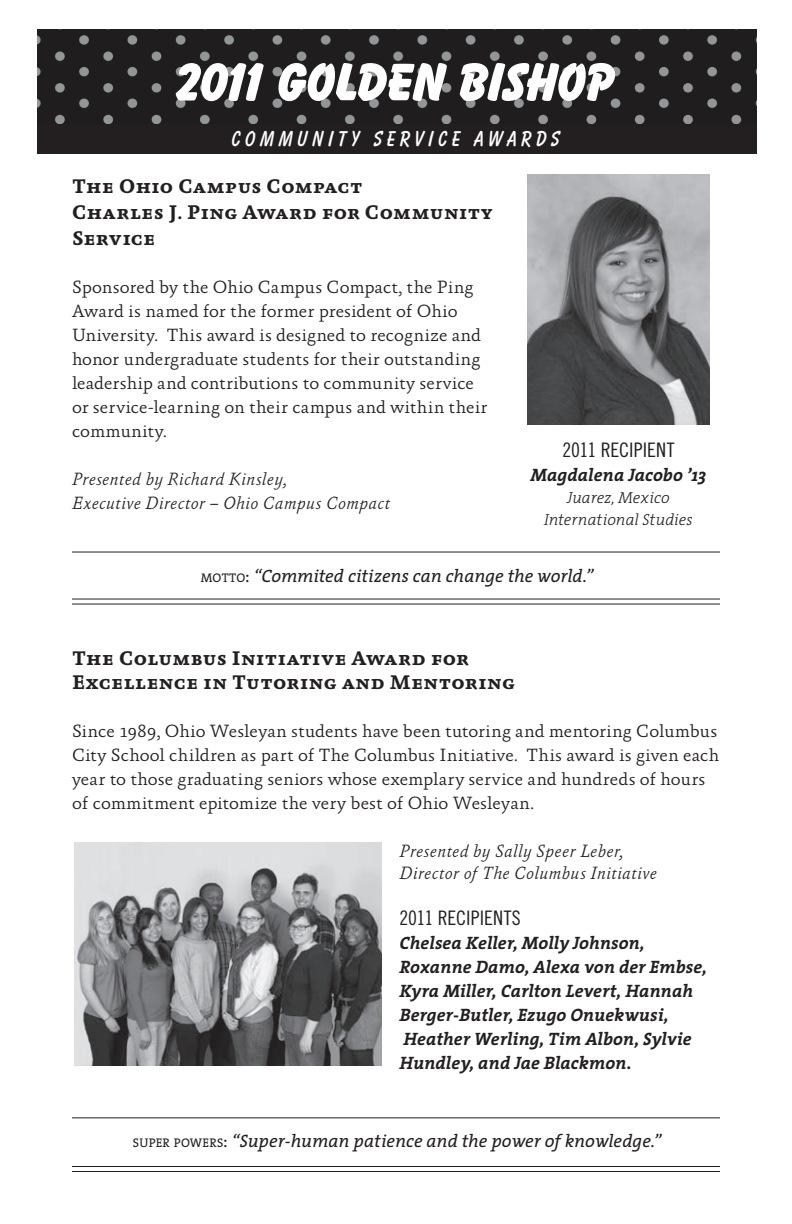
<style>
.page{position:relative;width:792px;height:1224px;background:#fff}
.page>*{position:absolute;margin:0;border:0;box-sizing:border-box;transform-origin:0 0}
.t1{font:800 54px "Balloon BT";letter-spacing:-.03em;color:#fff}
.t2{font:700 22px "Balloon BT";letter-spacing:.2em;color:#fff}
.t3{font:700 20px/26px "Absara OT";letter-spacing:-.01em;color:#231f20}
.t4{font:20px "Trade Gothic LT Std Cn 18";letter-spacing:.005em;color:#231f20}
.t5{font:300 18px/24px "Absara OT";letter-spacing:.005em;color:#231f20}
.t6{font:italic 700 18px/24px "The Serif 7";color:#231f20}
.t7{font:italic 300 18px/24px "Absara OT";color:#231f20}
.t8{font:italic 18px "The Serif 5";color:#231f20}
.t9{font:italic 300 16px/22px "The Serif 3";letter-spacing:.005em;color:#231f20;text-align:center}
.s1{font-style:normal;font-size:12.6px}
.s2{font-style:normal}
</style>
<div class="page">
<hr style="left:72px;top:599px;width:648px;height:1px;background:#231f20">
<hr style="left:72px;top:604px;width:648px;height:1px;background:#231f20">
<div style="left:37px;top:120px;width:720px;height:34px;background:#231f20"></div>
<hr style="left:72px;top:552px;width:648px;height:1px;background:#231f20">
<hr style="left:72px;top:1166px;width:648px;height:1px;background:#231f20">
<hr style="left:72px;top:1171px;width:648px;height:1px;background:#231f20">
<hr style="left:72px;top:1117px;width:648px;height:1px;background:#231f20">
<img style="left:37px;top:29px;width:720px;height:95px">
<img style="left:528px;top:174px;width:181px;height:251px">
<img style="left:75px;top:842px;width:306px;height:224px">
<h1 class="t1" style="left:177px;top:49px;width:440px">2011 GOLDEN BISHOP</h1>
<p class="t2" style="left:232px;top:126px;width:330px">COMMUNITY SERVICE AWARDS</p>
<p class="t3" style="left:72px;top:174px;width:422px">The Ohio Campus Compact<br>Charles J. Ping Award for Community<br>Service</p>
<p class="t5" style="left:72px;top:276px;width:417px">Sponsored by the Ohio Campus Compact, the Ping Award is named for the former president of Ohio University. This award is designed to recognize and honor undergraduate students for their outstanding leadership and contributions to community service or service-learning on their campus and within their community.</p>
<p class="t7" style="left:72px;top:468px;width:320px">Presented by Richard Kinsley,<br>Executive Director – Ohio Campus Compact</p>
<p class="t4" style="left:562px;top:438px;width:114px">2011 RECIPIENT</p>
<p class="t6" style="left:530px;top:463px;width:177px">Magdalena Jacobo ’13</p>
<p class="t9" style="left:544px;top:486px;width:150px">Juarez, Mexico<br>International Studies</p>
<p class="t8" style="left:201px;top:561px;width:394px"><span class="s1">MOTTO</span><span class="s2">:</span> “Commited citizens can change the world.”</p>
<p class="t3" style="left:72px;top:647px;width:445px;line-height:24px">The Columbus Initiative Award for<br>Excellence in Tutoring and Mentoring</p>
<p class="t5" style="left:72px;top:720px;width:649px">Since 1989, Ohio Wesleyan students have been tutoring and mentoring Columbus City School children as part of The Columbus Initiative. This award is given each year to those graduating seniors whose exemplary service and hundreds of hours of commitment epitomize the very best of Ohio Wesleyan.</p>
<p class="t7" style="left:399px;top:841px;width:259px;line-height:22px">Presented by Sally Speer Leber,<br>Director of The Columbus Initiative</p>
<p class="t4" style="left:399px;top:906px;width:123px">2011 RECIPIENTS</p>
<p class="t6" style="left:399px;top:931px;width:309px">Chelsea Keller, Molly Johnson, Roxanne Damo, Alexa von der Embse, Kyra Miller, Carlton Levert, Hannah Berger-Butler, Ezugo Onuekwusi, Heather Werling, Tim Albon, Sylvie Hundley, and Jae Blackmon.</p>
<p class="t8" style="left:133px;top:1126px;width:530px"><span class="s1">SUPER POWERS</span><span class="s2">:</span> “Super-human patience and the power of knowledge.”</p>
</div>
